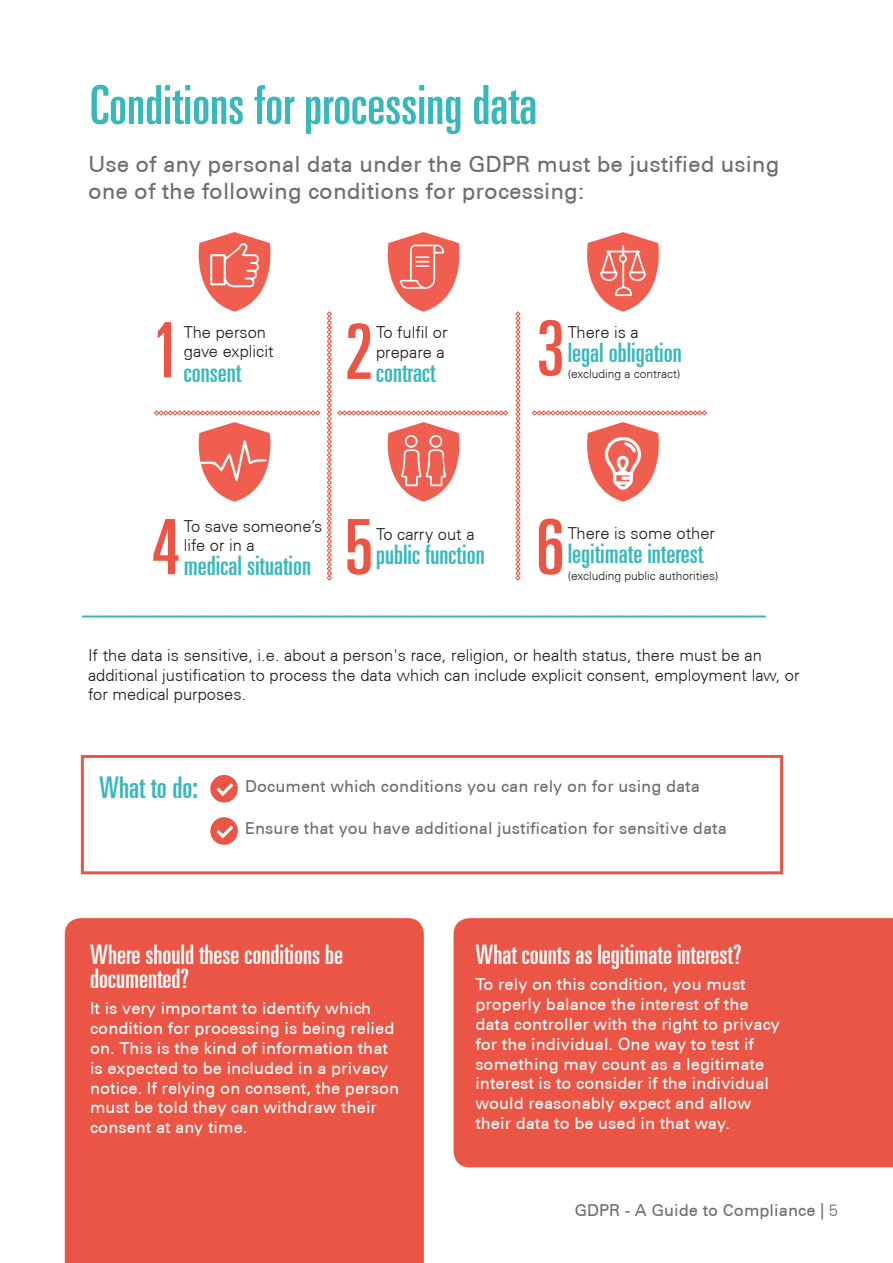
<style>
.page{position:relative;width:893px;height:1263px;background:#fff}
.page>*{position:absolute;margin:0;border:0;box-sizing:border-box;transform-origin:0 0}
.t1{font:ultra-condensed 76.5px "Univers LT";color:#ea5546}
.t2{font:ultra-condensed 54px "Univers LT";color:#39b8bb}
.t3{font:ultra-condensed 30px "Univers LT";color:#39b8bb}
.t4{font:ultra-condensed 27px "Univers LT";color:#39b8bb}
.t5{font:ultra-condensed 27px/24px "Univers LT";color:#fff}
.t6{font:500 22.5px/27px "Univers CE";color:#706f6f}
.t7{font:500 16.5px/19.8px "Univers CE";color:#fff}
.t8{font:300 16.5px/19.8px "Univers CE";color:#1d1d1b}
.t9{font:500 16.5px "Univers CE";color:#706f6f}
.t10{font:300 12px "Univers CE";color:#1d1d1b}
.s1{font-weight:300}
</style>
<div class="page">
<div style="left:65px;top:918px;width:359px;height:345px;background:#ea5546"></div>
<div style="left:454px;top:918px;width:439px;height:249px;background:#ea5546"></div>
<svg style="left:210px;top:775px;width:28px;height:27px"></svg>
<svg style="left:210px;top:817px;width:28px;height:28px"></svg>
<svg style="left:515px;top:311px;width:6px;height:270px"></svg>
<svg style="left:532px;top:410px;width:175px;height:5px"></svg>
<svg style="left:154px;top:410px;width:166px;height:5px"></svg>
<svg style="left:587px;top:422px;width:72px;height:80px"></svg>
<svg style="left:587px;top:232px;width:72px;height:80px"></svg>
<svg style="left:199px;top:232px;width:71px;height:80px"></svg>
<svg style="left:199px;top:422px;width:71px;height:80px"></svg>
<svg style="left:327px;top:232px;width:181px;height:349px"></svg>
<svg style="left:82px;top:616px;width:684px;height:1px"></svg>
<div style="left:81px;top:755px;width:702px;height:119px;border:3px solid #ea5546"></div>
<h2 class="t2" style="left:90px;top:74px;width:449px">Conditions for processing data</h2>
<h3 class="t6" style="left:88px;top:151px;width:693px">Use of any personal data under the GDPR must be justified using one of the following conditions for processing:</h3>
<h1 class="t1" style="left:152px;top:307px;width:30px">1</h1>
<p class="t8" style="left:184px;top:322px;width:91px">The person gave explicit</p>
<h3 class="t4" style="left:184px;top:357px;width:59px">consent</h3>
<h1 class="t1" style="left:345px;top:308px;width:30px">2</h1>
<h1 class="t1" style="left:536px;top:305px;width:30px">3</h1>
<p class="t8" style="left:376px;top:322px;width:73px">To fulfil or prepare a</p>
<h3 class="t4" style="left:376px;top:357px;width:61px">contract</h3>
<p class="t8" style="left:568px;top:322px;width:73px">There is a</p>
<h3 class="t4" style="left:568px;top:337px;width:116px">legal obligation</h3>
<p class="t10" style="left:568px;top:367px;width:114px">(excluding a contract)</p>
<h1 class="t1" style="left:152px;top:503px;width:30px">4</h1>
<h1 class="t1" style="left:345px;top:503px;width:30px">5</h1>
<h1 class="t1" style="left:536px;top:503px;width:30px">6</h1>
<p class="t8" style="left:184px;top:516px;width:140px">To save someone’s life or in a</p>
<h3 class="t4" style="left:184px;top:550px;width:129px">medical situation</h3>
<p class="t8" style="left:568px;top:524px;width:149px">There is some other</p>
<h3 class="t4" style="left:568px;top:538px;width:137px">legitimate interest</h3>
<p class="t10" style="left:568px;top:569px;width:152px">(excluding public authorities)</p>
<p class="t8" style="left:376px;top:525px;width:100px">To carry out a</p>
<h3 class="t4" style="left:376px;top:539px;width:110px">public function</h3>
<p class="t8" style="left:88px;top:645px;width:713px">If the data is sensitive, i.e. about a person's race, religion, or health status, there must be an additional justification to process the data which can include explicit consent, employment law, or for medical purposes.</p>
<h3 class="t3" style="left:99px;top:770px;width:100px">What to do:</h3>
<p class="t9" style="left:245px;top:777px;width:456px">Document which conditions you can rely on for using data</p>
<p class="t9" style="left:245px;top:818px;width:483px">Ensure that you have additional justification for sensitive data</p>
<h3 class="t5" style="left:90px;top:942px;width:255px">Where should these conditions be documented?</h3>
<p class="t7" style="left:90px;top:999px;width:311px">It is very important to identify which condition for processing is being relied on. This is the kind of information that is expected to be included in a privacy notice. If relying on consent, the person must be told they can withdraw their consent at any time.</p>
<h3 class="t5" style="left:475px;top:942px;width:268px">What counts as legitimate interest?</h3>
<p class="t7" style="left:475px;top:975px;width:306px">To rely on this condition, you must properly balance the interest of the data controller with the right to privacy for the individual. One way to test if something may count as a legitimate interest is to consider if the individual would reasonably expect and allow their data to be used in that way.</p>
<p class="t9" style="left:574px;top:1200px;width:265px">GDPR - A Guide to Compliance | <span class="s1">5</span></p>
</div>
